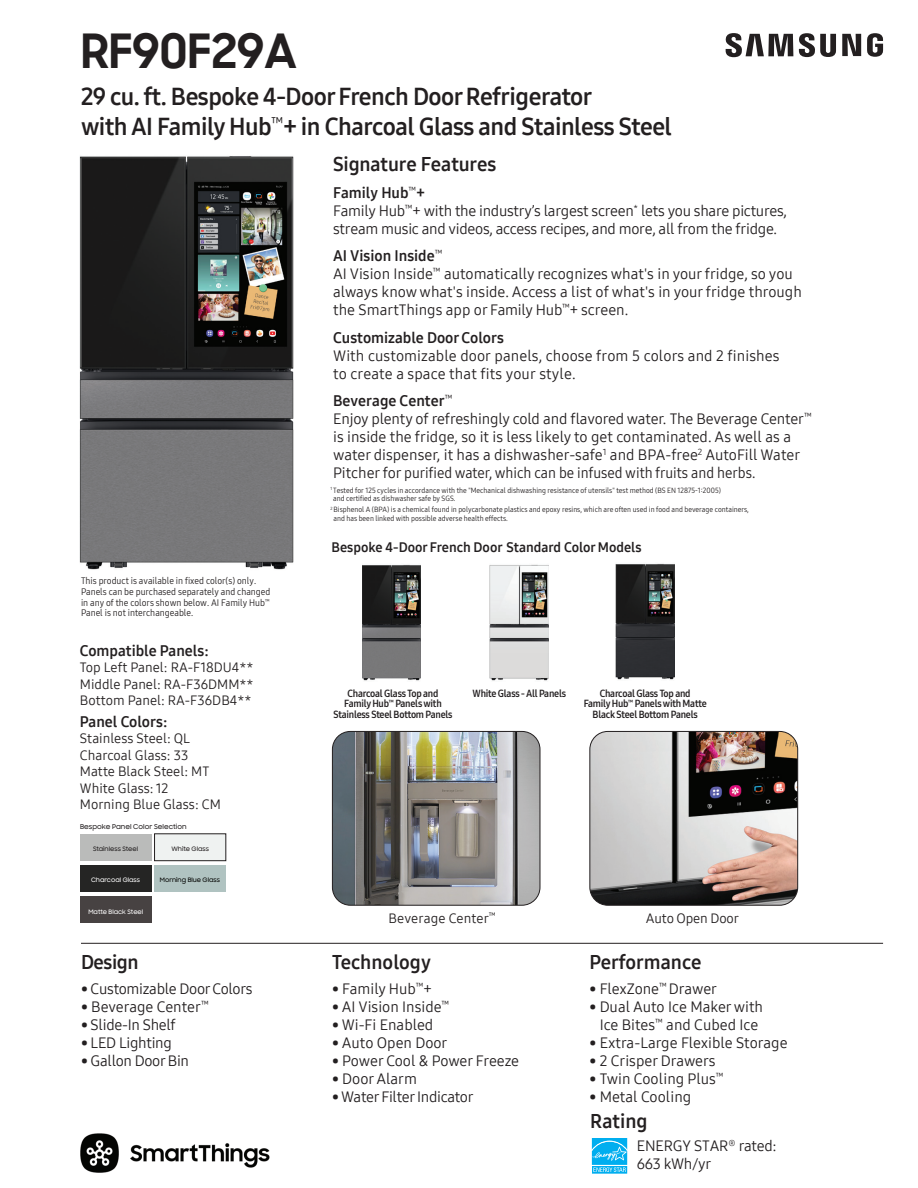
<style>
.page{position:relative;width:918px;height:1188px;background:#fff}
.page>*{position:absolute;margin:0;border:0;box-sizing:border-box;transform-origin:0 0}
.t1{font:700 48px "Samsung Sharp Sans";color:#231f20}
.t2{font:24px/30px "Samsung One 700";letter-spacing:-.02em;color:#231f20}
.t3{font:19.5px "Samsung One 700";color:#231f20}
.t4{font:15px/18px "Samsung One 400";color:#231f20}
.t5{font:15px/18px "Samsung One 400";letter-spacing:-.02em;color:#231f20}
.t6{font:15px "Samsung One 700";color:#231f20}
.t7{font:15px "Samsung One 400 C";color:#231f20}
.t8{font:13.5px/16.5px "Samsung One 400";color:#231f20;text-align:justify}
.t9{font:13.5px "Samsung One 700";color:#231f20}
.t10{font:10.05px/10.5px "Samsung One 700 C";letter-spacing:-.02em;color:#231f20;text-align:center}
.t11{font:9.45px/10.8px "Samsung One 400 C";color:#231f20}
.t12{font:7.5px/8.2px "Samsung One 400 C";color:#231f20}
.t13{font:500 6.75px "Samsung Sharp Sans";color:#231f20}
.t14{font:500 6.15px "Samsung Sharp Sans";color:#fff}
.t15{font:500 6.15px "Samsung Sharp Sans";color:#231f20}
.t16{font:500 6.15px "Samsung Sharp Sans";color:#040503}
.s1{font-family:"Samsung One 400"}
</style>
<div class="page">
<svg style="left:726px;top:33px;width:157px;height:24px"></svg>
<hr style="left:81px;top:943px;width:802px;height:1px;background:#231f20">
<svg style="left:591px;top:1138px;width:37px;height:36px"></svg>
<div style="left:154px;top:865px;width:72px;height:27px;background:#b0c3c1"></div>
<div style="left:80px;top:896px;width:71px;height:27px;background:#474242"></div>
<div style="left:80px;top:865px;width:71px;height:27px;background:#252524"></div>
<div style="left:80px;top:834px;width:71px;height:27px;background:#babbba"></div>
<div style="left:155px;top:834px;width:71px;height:27px;background:#eff2f1"></div>
<div style="left:154px;top:834px;width:72px;height:27px;border:1px solid #231f20"></div>
<img style="left:362px;top:564px;width:59px;height:117px">
<img style="left:490px;top:564px;width:59px;height:117px">
<img style="left:616px;top:563px;width:59px;height:117px">
<img style="left:79px;top:156px;width:215px;height:414px">
<img style="left:80px;top:1133px;width:190px;height:40px">
<img style="left:591px;top:731px;width:207px;height:173px">
<div style="left:589px;top:731px;width:209px;height:175px;border:1px solid #231f20;border-radius:18px"></div>
<img style="left:332px;top:731px;width:208px;height:174px">
<div style="left:332px;top:731px;width:208px;height:175px;border:1px solid #231f20;border-radius:18px"></div>
<h1 class="t1" style="left:81px;top:15px;width:218px">RF90F29A</h1>
<h2 class="t2" style="left:81px;top:81px;width:593px">29 cu. ft. Bespoke 4-Door French Door Refrigerator<br>with AI Family Hub<sup>™</sup>+ in Charcoal Glass and Stainless Steel</h2>
<h3 class="t3" style="left:333px;top:151px;width:165px">Signature Features</h3>
<p class="t6" style="left:333px;top:183px;width:93px">Family Hub<sup>™</sup>+</p>
<p class="t5" style="left:333px;top:201px;width:455px">Family Hub<sup>™</sup>+ with the industry’s largest screen<sup>*</sup> lets you share pictures, stream music and videos, access recipes, and more, all from the fridge.</p>
<p class="t6" style="left:333px;top:246px;width:111px">AI Vision Inside<sup>™</sup></p>
<p class="t4" style="left:333px;top:265px;width:470px">AI Vision Inside<sup>™</sup> automatically recognizes what's in your fridge, so you always know what's inside. Access a list of what's in your fridge through the SmartThings app or Family Hub<sup>™</sup>+ screen.</p>
<p class="t6" style="left:333px;top:328px;width:172px">Customizable Door Colors</p>
<p class="t4" style="left:333px;top:346px;width:448px">With customizable door panels, choose from 5 colors and 2 finishes to create a space that fits your style.</p>
<p class="t6" style="left:333px;top:391px;width:121px">Beverage Center<sup>™</sup></p>
<p class="t4" style="left:333px;top:410px;width:480px">Enjoy plenty of refreshingly cold and flavored water. The Beverage Center<sup>™ </sup>is inside the fridge, so it is less likely to get contaminated. As well as a water dispenser, it has a dishwasher-safe<sup>1</sup> and BPA-free<sup>2</sup> AutoFill Water</p>
<p class="t7" style="left:333px;top:463px;width:424px"><span class="s1">Pitcher for</span> purified water, which can be infused with fruits and herbs.</p>
<p class="t12" style="left:333px;top:486px;width:389px;text-indent:-3px"><sup>1</sup> Tested for 125 cycles in accordance with the "Mechanical dishwashing resistance of utensils" test method (BS EN 12875-1:2005) and certified as dishwasher safe by SGS.</p>
<p class="t12" style="left:333px;top:506px;width:417px;text-indent:-3px"><sup>2</sup> Bisphenol A (BPA) is a chemical found in polycarbonate plastics and epoxy resins, which are often used in food and beverage containers, and has been linked with possible adverse health effects.</p>
<p class="t11" style="left:81px;top:575px;width:191px">This product is available in fixed color(s) only.<br>Panels can be purchased separately and changed in any of the colors shown below. AI Family Hub<sup>™ </sup>Panel is not interchangeable.</p>
<p class="t6" style="left:80px;top:640px;width:130px">Compatible Panels:</p>
<p class="t8" style="left:80px;top:659px;width:175px">Top Left Panel: RA-F18DU4** Middle Panel: RA-F36DMM** Bottom Panel: RA-F36DB4**</p>
<p class="t6" style="left:80px;top:712px;width:89px">Panel Colors:</p>
<p class="t8" style="left:80px;top:730px;width:142px;text-align:left">Stainless Steel: QL<br>Charcoal Glass: 33<br>Matte Black Steel: MT<br>White Glass: 12<br>Morning Blue Glass: CM</p>
<p class="t13" style="left:80px;top:821px;width:108px">Bespoke Panel Color Selection</p>
<p class="t15" style="left:93px;top:844px;width:47px">Stainless Steel</p>
<p class="t15" style="left:171px;top:844px;width:39px">White Glass</p>
<p class="t14" style="left:91px;top:876px;width:51px">Charcoal Glass</p>
<p class="t14" style="left:88px;top:907px;width:56px">Matte Black Steel</p>
<p class="t16" style="left:160px;top:876px;width:62px">Morning Blue Glass</p>
<h3 class="t3" style="left:81px;top:949px;width:59px">Design</h3>
<p class="t5" style="left:81px;top:980px;width:173px">• Customizable Door Colors</p>
<p class="t4" style="left:81px;top:998px;width:129px">• Beverage Center<sup>™</sup></p>
<p class="t5" style="left:81px;top:1016px;width:96px">• Slide-In Shelf</p>
<p class="t5" style="left:81px;top:1034px;width:92px">• LED Lighting</p>
<p class="t5" style="left:81px;top:1052px;width:110px">• Gallon Door Bin</p>
<p class="t9" style="left:332px;top:538px;width:312px">Bespoke 4-Door French Door Standard Color Models</p>
<p class="t10" style="left:333px;top:688px;width:121px">Charcoal Glass Top and<br>Family Hub<sup>™</sup> Panels with<br>Stainless Steel Bottom Panels</p>
<p class="t10" style="left:473px;top:688px;width:95px">White Glass - All Panels</p>
<p class="t10" style="left:584px;top:688px;width:125px">Charcoal Glass Top and<br>Family Hub<sup>™</sup> Panels with Matte<br>Black Steel Bottom Panels</p>
<p class="t8" style="left:388px;top:910px;width:109px">Beverage Center<sup>™</sup></p>
<p class="t8" style="left:646px;top:910px;width:95px">Auto Open Door</p>
<h3 class="t3" style="left:332px;top:949px;width:100px">Technology</h3>
<p class="t4" style="left:332px;top:980px;width:101px">• Family Hub<sup>™</sup>+</p>
<p class="t4" style="left:332px;top:998px;width:119px">• AI Vision Inside<sup>™</sup></p>
<p class="t4" style="left:332px;top:1016px;width:103px">• Wi-Fi Enabled</p>
<p class="t4" style="left:332px;top:1034px;width:117px">• Auto Open Door</p>
<p class="t4" style="left:332px;top:1052px;width:189px">• Power Cool &amp; Power Freeze</p>
<p class="t4" style="left:332px;top:1070px;width:87px">• Door Alarm</p>
<p class="t5" style="left:332px;top:1088px;width:143px">• Water Filter Indicator</p>
<h3 class="t3" style="left:589px;top:949px;width:113px">Performance</h3>
<p class="t4" style="left:589px;top:980px;width:129px">• FlexZone<sup>™</sup> Drawer</p>
<p class="t4" style="left:589px;top:998px;width:175px;text-align:center">• Dual Auto Ice Maker with<br>Ice Bites<sup>™</sup> and Cubed Ice</p>
<p class="t4" style="left:589px;top:1034px;width:200px">• Extra-Large Flexible Storage</p>
<p class="t4" style="left:589px;top:1052px;width:128px">• 2 Crisper Drawers</p>
<p class="t4" style="left:589px;top:1070px;width:136px">• Twin Cooling Plus<sup>™</sup></p>
<p class="t4" style="left:589px;top:1088px;width:103px">• Metal Cooling</p>
<h3 class="t3" style="left:590px;top:1108px;width:59px">Rating</h3>
<p class="t5" style="left:637px;top:1136px;width:142px">ENERGY STAR<sup>®</sup> rated:<br>663 kWh/yr</p>
</div>
